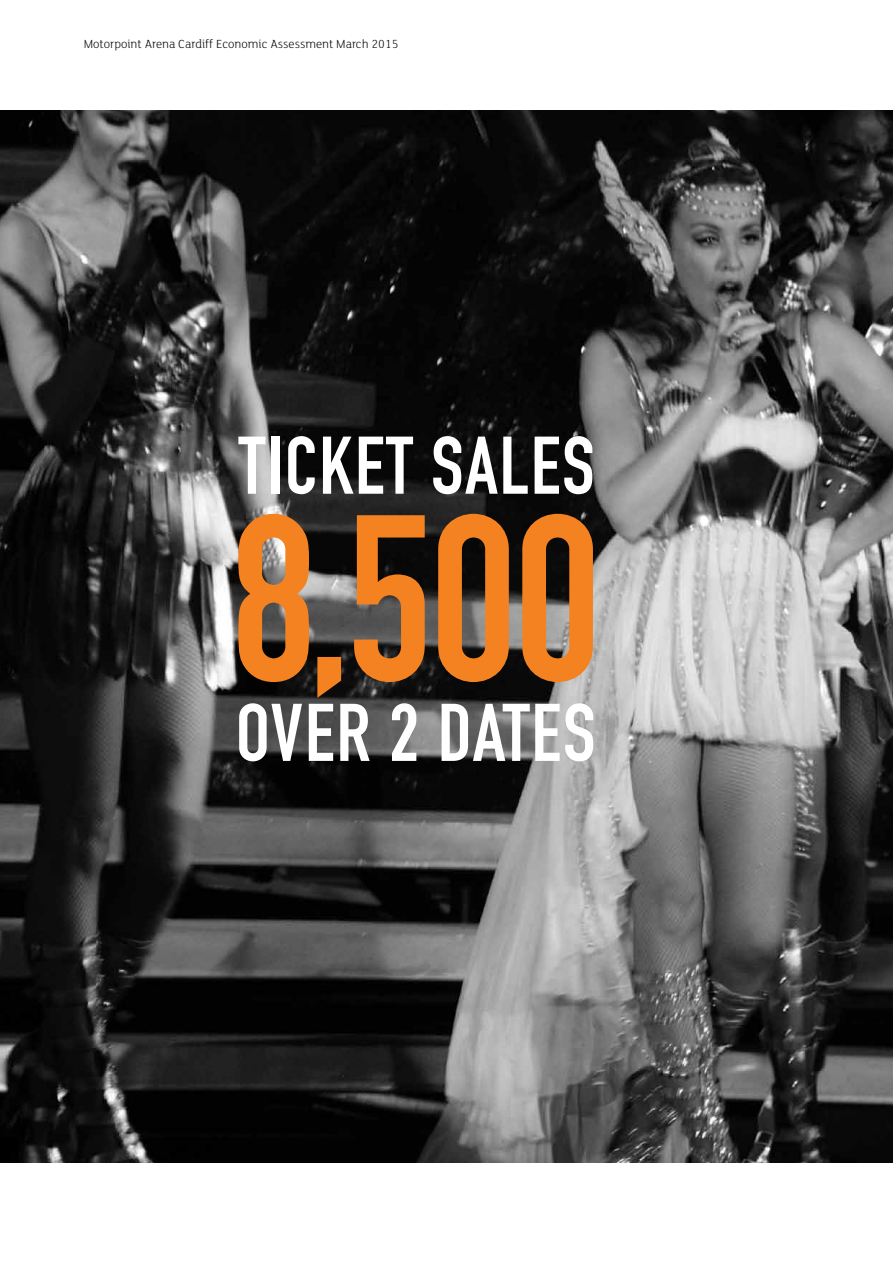
<style>
.page{position:relative;width:893px;height:1263px;background:#fff}
.page>*{position:absolute;margin:0;border:0;box-sizing:border-box;transform-origin:0 0}
.t1{font:232.35px "DIN Engschrift Std";color:#f58220}
.t2{font:80.25px "DIN Engschrift Std";letter-spacing:.02em;color:#fff}
.t3{font:300 12.75px "FS Lola";color:#000}
</style>
<div class="page">
<img style="left:0;top:111px;width:893px;height:1051px">
<p class="t3" style="left:84px;top:35px;width:316px">Motorpoint Arena Cardiff Economic Assessment March 2015</p>
<h2 class="t2" style="left:239px;top:418px;width:357px">TICKET SALES</h2>
<h1 class="t1" style="left:230px;top:463px;width:372px">8,500</h1>
<h2 class="t2" style="left:236px;top:686px;width:361px">OVER 2 DATES</h2>
</div>
